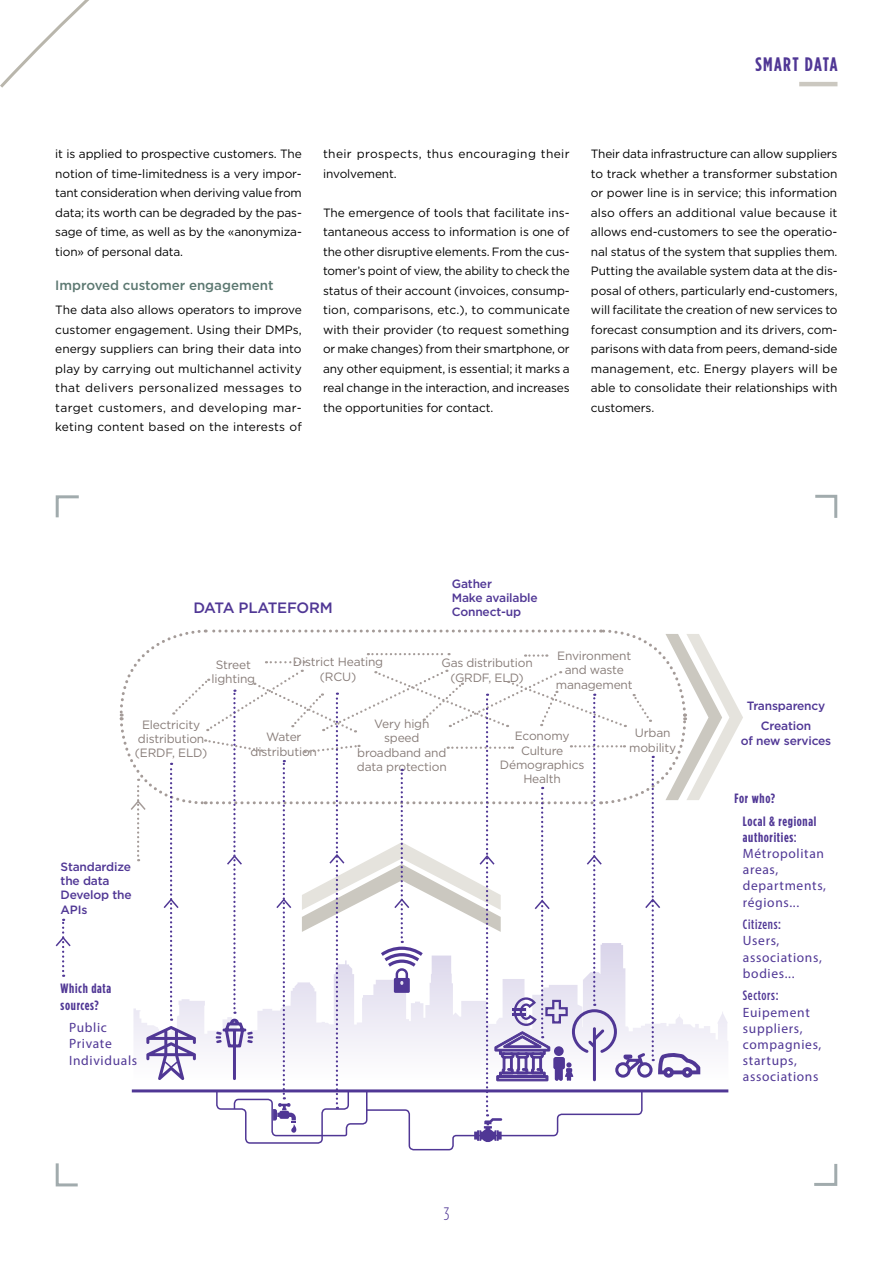
<style>
.page{position:relative;width:893px;height:1263px;background:#fff}
.page>*{position:absolute;margin:0;border:0;box-sizing:border-box;transform-origin:0 0}
.t1{font:700 19.5px "Gotham Condensed";letter-spacing:.065em;color:#503795}
.t2{font:300 18px "Gotham Condensed";color:#503795}
.t3{font:500 15px "Gotham";letter-spacing:-.015em;color:#503795}
.t4{font:13.5px/16.2px "Myriad Pro";letter-spacing:.05em;color:#503795}
.t5{font:700 13.5px/16.2px "Gotham Condensed";letter-spacing:.05em;color:#503795}
.t6{font:500 13.5px "Gotham";color:#5d7972}
.t7{font:500 13.5px "Gotham Condensed";letter-spacing:.05em;color:#503795}
.t8{font:12px/19.5px "Gotham";letter-spacing:-.005em;color:#000;text-align:justify}
.t9{font:12px/14.4px "Gotham";letter-spacing:-.015em;color:#877c78;text-align:center}
.t10{font:500 12px/14.4px "Gotham";letter-spacing:-.015em;color:#503795}
.t11{font:12px/19.5px "Gotham";letter-spacing:.03em;color:#000}
.s1{font-weight:500}
</style>
<div class="page">
<svg style="left:0;top:0;width:89px;height:88px"></svg>
<hr style="left:799px;top:82px;width:38px;height:4px;background:#cbc8c0">
<svg style="left:55px;top:495px;width:24px;height:23px"></svg>
<svg style="left:815px;top:494px;width:23px;height:24px"></svg>
<svg style="left:814px;top:1164px;width:24px;height:22px"></svg>
<svg style="left:55px;top:1163px;width:23px;height:24px"></svg>
<svg style="left:55px;top:919px;width:16px;height:58px"></svg>
<svg style="left:119px;top:629px;width:624px;height:522px"></svg>
<h1 class="t1" style="left:755px;top:53px;width:84px">SMART DATA</h1>
<p class="t8" style="left:55px;top:144px;width:248px">it is applied to prospective customers. The notion of time-limitedness is a very impor&shy;tant consideration when deriving value from data; its worth can be degraded by the pas&shy;sage of time, as well as by the «anonymiza&shy;tion» of personal data.</p>
<p class="t6" style="left:55px;top:277px;width:220px">Improved customer engagement</p>
<p class="t8" style="left:55px;top:300px;width:248px">The data also allows operators to improve customer engagement. Using their DMPs, energy suppliers can bring their data into play by carrying out multichannel activity that delivers personalized messages to target customers, and developing mar&shy;keting content based on the interests of</p>
<p class="t11" style="left:323px;top:144px;width:248px">their prospects, thus encouraging their involvement.</p>
<p class="t8" style="left:323px;top:202px;width:248px">The emergence of tools that facilitate ins&shy;tantaneous access to information is one of the other disruptive elements. From the cus&shy;tomer’s point of view, the ability to check the status of their account (invoices, consump&shy;tion, comparisons, etc.), to communicate with their provider (to request something or make changes) from their smartphone, or any other equipment, is essential; it marks a real change in the interaction, and increases the opportunities for contact.</p>
<p class="t8" style="left:591px;top:144px;width:248px">Their data infrastructure can allow suppliers to track whether a transformer substation or power line is in service; this information also offers an additional value because it allows end-customers to see the operatio&shy;nal status of the system that supplies them.<br>Putting the available system data at the dis&shy;posal of others, particularly end-customers, will facilitate the creation of new services to forecast consumption and its drivers, com&shy;parisons with data from peers, demand-side management, etc. Energy players will be able to consolidate their relationships with customers.</p>
<p class="t3" style="left:193px;top:598px;width:141px">DATA PLATEFORM</p>
<p class="t10" style="left:452px;top:576px;width:87px">Gather<br>Make available</p>
<p class="t10" style="left:452px;top:605px;width:71px">Connect-up</p>
<p class="t9" style="left:556px;top:648px;width:78px">Environment and waste management</p>
<p class="t9" style="left:293px;top:655px;width:92px">District Heating (RCU)</p>
<p class="t9" style="left:441px;top:655px;width:93px">Gas distribution (GRDF, ELD)</p>
<p class="t9" style="left:357px;top:716px;width:91px">Very high speed broadband and data protection</p>
<p class="t9" style="left:211px;top:657px;width:45px">Street lighting</p>
<p class="t9" style="left:135px;top:717px;width:74px">Electricity distribution (ERDF, ELD)</p>
<p class="t9" style="left:251px;top:729px;width:68px">Water distribution</p>
<p class="t9" style="left:629px;top:725px;width:49px">Urban mobility</p>
<p class="t9" style="left:500px;top:728px;width:86px">Economy<br>Culture<br>Démographics<br>Health</p>
<p class="t10" style="left:61px;top:859px;width:73px">Standardize the data<br>Develop the<br>APIs</p>
<p class="t5" style="left:61px;top:980px;width:52px">Which data sources?</p>
<p class="t4" style="left:69px;top:1019px;width:70px">Public<br>Private<br>Individuals</p>
<h2 class="t2" style="left:444px;top:1205px;width:7px">3</h2>
<p class="t10" style="left:747px;top:695px;width:80px;line-height:20.9px;text-align:center">Transparency<br>Creation</p>
<p class="t10" style="left:741px;top:733px;width:92px">of new services</p>
<p class="t5" style="left:743px;top:787px;width:75px;line-height:22.5px;text-indent:-9px">For who?<br>Local &amp; regional</p>
<p class="t5" style="left:743px;top:829px;width:55px">authorities<span class="s1">:</span></p>
<p class="t4" style="left:743px;top:845px;width:85px">Métropolitan areas, departments, régions...</p>
<p class="t7" style="left:743px;top:917px;width:40px">Citizens:</p>
<p class="t4" style="left:743px;top:932px;width:80px">Users, associations, bodies...</p>
<p class="t7" style="left:743px;top:988px;width:37px">Sectors:</p>
<p class="t4" style="left:743px;top:1004px;width:80px">Euipement suppliers, compagnies, startups, associations</p>
</div>
